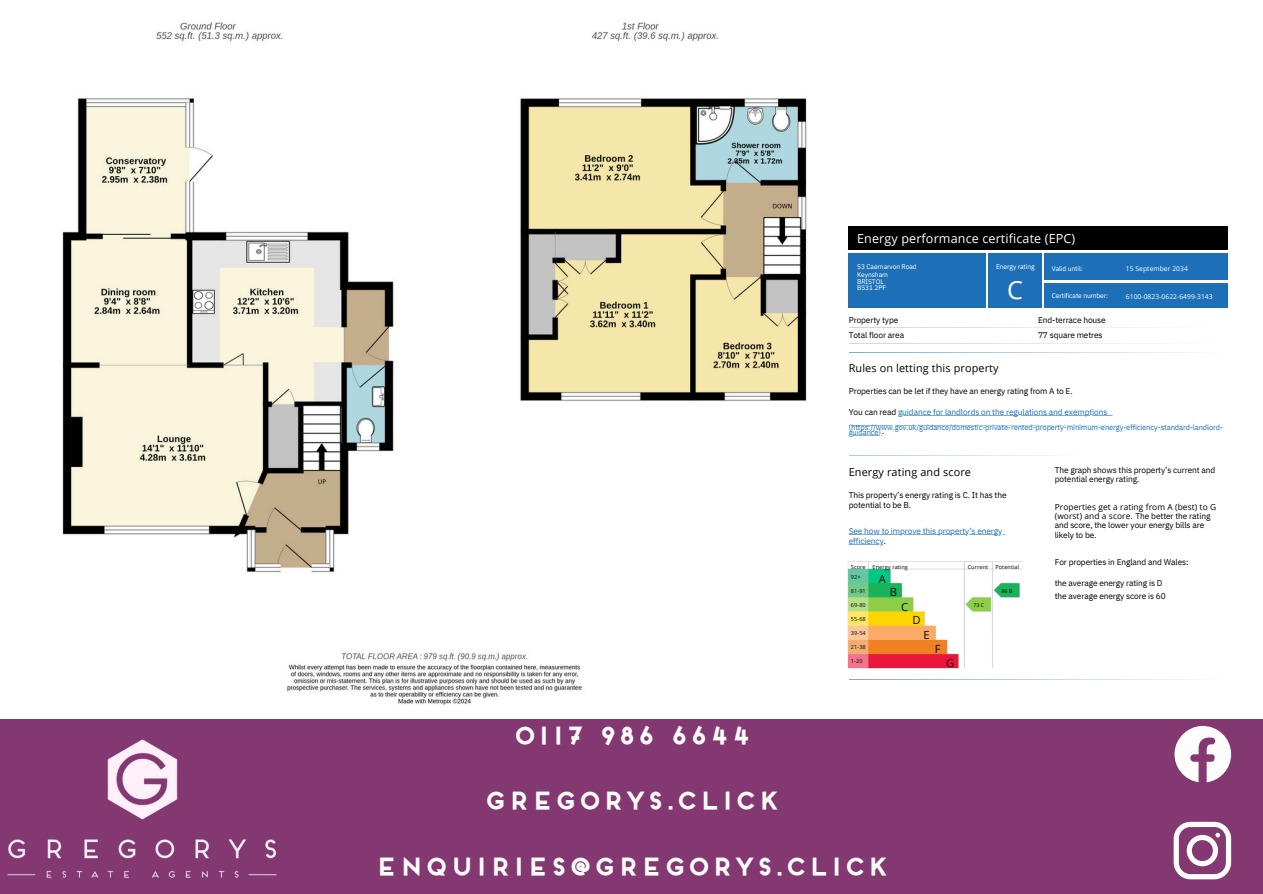
<style>
.page{position:relative;width:1263px;height:894px;background:#fff}
.page>*{position:absolute;margin:0;border:0;box-sizing:border-box;transform-origin:0 0}
.t1{font:25.05px "Open Sans";color:#fff}
.t2{font:700 24px "Frontage";color:#fefdfe}
.t3{font:12.6px "Open Sans";letter-spacing:.01em;color:#fff}
.t4{font:11.25px "Open Sans";color:#0b0c0c}
.t5{font:10.8px "Open Sans";letter-spacing:.01em;color:#000}
.t6{font:8.4px/15px "IBM Plex Sans";letter-spacing:-.015em;color:#000}
.t7{font:8.4px/9.8px "IBM Plex Sans";letter-spacing:-.015em;color:#1d70b8}
.t8{font:8.4px "Open Sans";letter-spacing:.01em;color:#000}
.t9{font:7.5px "IBM Plex Sans";letter-spacing:-.015em;color:#1d70b8}
.t10{font:6.75px/7.5px "IBM Plex Sans";letter-spacing:-.015em;color:#fff}
.t11{font:6.75px "Open Sans";letter-spacing:.01em;color:#fff}
.t12{font:5.55px/9.8px "Open Sans";letter-spacing:.01em;color:#0b0c0c}
.t13{font:5.25px "Open Sans";color:#000}
.s1{color:#000}
.s2{font-family:"Open Sans"}
</style>
<div class="page">
<div style="left:0;top:719px;width:1263px;height:174px;background:#833871"></div>
<img style="left:7px;top:739px;width:270px;height:139px">
<svg style="left:1174px;top:725px;width:57px;height:57px"></svg>
<svg style="left:1174px;top:821px;width:57px;height:57px"></svg>
<img style="left:62px;top:22px;width:808px;height:682px">
<svg style="left:849px;top:544px;width:34px;height:1px"></svg>
<svg style="left:849px;top:435px;width:33px;height:1px"></svg>
<svg style="left:849px;top:534px;width:156px;height:1px"></svg>
<img style="left:845px;top:558px;width:177px;height:113px">
<svg style="left:849px;top:327px;width:289px;height:1px"></svg>
<svg style="left:849px;top:343px;width:294px;height:1px"></svg>
<svg style="left:849px;top:352px;width:348px;height:1px"></svg>
<svg style="left:849px;top:455px;width:209px;height:1px"></svg>
<svg style="left:849px;top:679px;width:348px;height:1px"></svg>
<svg style="left:849px;top:425px;width:332px;height:1px"></svg>
<svg style="left:900px;top:415px;width:212px;height:1px"></svg>
<div style="left:849px;top:226px;width:378px;height:23px;background:#000"></div>
<div style="left:849px;top:254px;width:378px;height:53px;background:#1d70b8"></div>
<hr style="left:987px;top:254px;width:1px;height:53px;background:#fff">
<hr style="left:1042px;top:254px;width:1px;height:53px;background:#fff">
<hr style="left:1043px;top:281px;width:184px;height:1px;background:#fff">
<p class="t3" style="left:857px;top:230px;width:220px">Energy performance certificate (EPC)</p>
<p class="t10" style="left:857px;top:263px;width:61px">53 Caernarvon Road<br>Keynsham<br>BRISTOL</p>
<p class="t10" style="left:857px;top:284px;width:31px">BS31 2PF</p>
<h4 class="t10" style="left:996px;top:262px;width:40px">Energy rating</h4>
<h4 class="t1" style="left:1007px;top:272px;width:17px">C</h4>
<h3 class="t10" style="left:1052px;top:264px;width:33px">Valid until:</h3>
<h5 class="t10" style="left:1052px;top:292px;width:58px">Certificate number:</h5>
<p class="t6" style="left:849px;top:312px;width:57px">Property type<br>Total floor area</p>
<p class="t5" style="left:849px;top:360px;width:151px">Rules on letting this property</p>
<h4 class="t6" style="left:1038px;top:312px;width:69px">End-terrace house<br>77 square metres</h4>
<p class="t11" style="left:1126px;top:264px;width:64px">15 September 2034</p>
<p class="t11" style="left:1126px;top:291px;width:88px">6100-0823-0622-6499-3143</p>
<h4 class="t6" style="left:849px;top:383px;width:225px">Properties can be let if they have an energy rating from A to E.</h4>
<h4 class="t7" style="left:849px;top:406px;width:260px"><span class="s1">You can read</span> guidance for landlords on the regulations and exemptions</h4>
<h4 class="t9" style="left:849px;top:422px;width:376px">(https://www.gov.uk/guidance/domestic-private-rented-property-minimum-energy-efficiency-standard-landlord-</h4>
<h4 class="t6" style="left:882px;top:423px;width:4px">.</h4>
<h1 class="t9" style="left:849px;top:427px;width:34px">guidance)</h1>
<h4 class="t5" style="left:849px;top:464px;width:124px">Energy rating and score</h4>
<h3 class="t6" style="left:849px;top:489px;width:159px;line-height:9.8px">This property’s energy rating is C. It has the potential to be B.</h3>
<h5 class="t7" style="left:849px;top:525px;width:155px">See how to improve this property’s energy efficiency<span class="s1">.</span></h5>
<p class="t12" style="left:873px;top:562px;width:37px">Energy rating</p>
<h3 class="t4" style="left:879px;top:570px;width:9px">A</h3>
<h3 class="t4" style="left:890px;top:584px;width:9px">B</h3>
<h3 class="t4" style="left:901px;top:598px;width:9px">C</h3>
<p class="t12" style="left:851px;top:562px;width:16px">Score<br>92+</p>
<p class="t12" style="left:851px;top:585px;width:16px">81-91</p>
<p class="t12" style="left:851px;top:599px;width:16px">69-80</p>
<p class="t12" style="left:851px;top:613px;width:16px">55-68</p>
<p class="t12" style="left:851px;top:627px;width:16px">39-54</p>
<p class="t12" style="left:851px;top:641px;width:16px">21-38</p>
<p class="t12" style="left:851px;top:655px;width:13px">1-20</p>
<h3 class="t4" style="left:912px;top:612px;width:10px">D</h3>
<h3 class="t4" style="left:924px;top:626px;width:8px">E</h3>
<h3 class="t4" style="left:935px;top:640px;width:7px">F</h3>
<h3 class="t4" style="left:946px;top:654px;width:10px">G</h3>
<p class="t12" style="left:968px;top:562px;width:22px">Current</p>
<p class="t12" style="left:995px;top:562px;width:25px">Potential</p>
<p class="t13" style="left:973px;top:601px;width:12px">73 C</p>
<p class="t13" style="left:1001px;top:587px;width:12px">86 B</p>
<p class="t2" style="left:512px;top:725px;width:240px">0117 986 6644</p>
<p class="t2" style="left:483px;top:791px;width:299px">GREGORYS.CLICK</p>
<p class="t2" style="left:374px;top:856px;width:517px">ENQUIRIES@GREGORYS.CLICK</p>
<h4 class="t6" style="left:1055px;top:465px;width:162px;line-height:9.1px">The graph shows this property’s current and potential energy rating.</h4>
<h1 class="t8" style="left:1055px;top:500px;width:163px">Properties get a rating from A (best) to G</h1>
<h1 class="t6" style="left:1055px;top:508px;width:157px"><span class="s2">(worst) and a score.</span> The better the rating</h1>
<h4 class="t6" style="left:1055px;top:520px;width:151px;line-height:9.1px">and score, the lower your energy bills are likely to be.</h4>
<p class="t6" style="left:1055px;top:553px;width:135px">For properties in England and Wales:</p>
<p class="t6" style="left:1055px;top:576px;width:113px;line-height:12.6px">the average energy rating is D the average energy score is 60</p>
</div>
